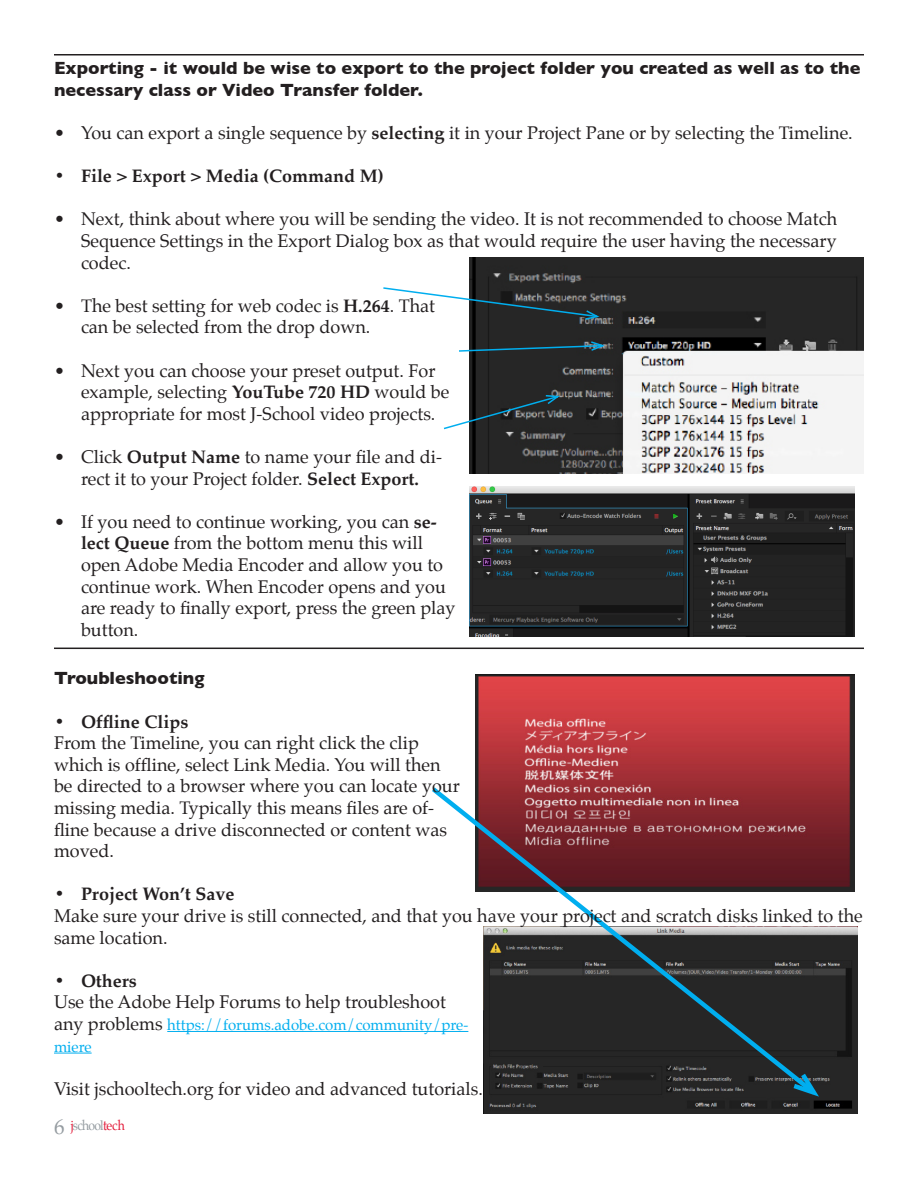
<style>
.page{position:relative;width:918px;height:1188px;background:#fff}
.page>*{position:absolute;margin:0;border:0;box-sizing:border-box;transform-origin:0 0}
.Body_copy{font:18px/21.6px "Palatino";color:#231f20}
.subhead{font:700 18px/21.6px "Gill Sans";color:#231f20}
.t1{font:700 18px "Palatino";color:#231f20}
.Body_copy-2{font:15px/21.6px "Palatino";color:#00aeef}
.t2{font:13.35px "Palatino";letter-spacing:-.06em;color:#959ca1;scale:.92 1}
.s1{font-weight:700}
.s2{font-size:18px;color:#231f20}
.s3{font-size:21px}
.s4{color:#e21736}
</style>
<div class="page">
<img style="left:475px;top:675px;width:380px;height:216px">
<img style="left:484px;top:926px;width:373px;height:187px">
<svg style="left:432px;top:783px;width:388px;height:316px"></svg>
<svg style="left:789px;top:1069px;width:35px;height:32px"></svg>
<hr style="left:167px;top:1031px;width:301px;height:1px;background:#00aeef">
<hr style="left:54px;top:1053px;width:38px;height:1px;background:#00aeef">
<hr style="left:54px;top:648px;width:810px;height:1px;background:#231f20">
<hr style="left:54px;top:54px;width:810px;height:2px;background:#231f20">
<img style="left:469px;top:257px;width:395px;height:217px">
<svg style="left:383px;top:286px;width:219px;height:35px"></svg>
<svg style="left:459px;top:340px;width:148px;height:13px;background:#2f464e"></svg>
<svg style="left:444px;top:394px;width:118px;height:36px"></svg>
<img style="left:469px;top:487px;width:386px;height:149px">
<p class="subhead" style="left:54px;top:57px;width:808px">Exporting - it would be wise to export to the project folder you created as well as to the necessary class or Video Transfer folder.</p>
<p class="Body_copy" style="left:54px;top:122px;width:800px">• You can export a single sequence by <span class="s1">selecting</span> it in your Project Pane or by selecting the Timeline.</p>
<p class="t1" style="left:54px;top:161px;width:331px">• File &gt; Export &gt; Media (Command M)</p>
<p class="Body_copy" style="left:81px;top:208px;width:758px;text-align:justify;text-indent:-27px">• Next, think about where you will be sending the video. It is not recommended to choose Match Sequence Settings in the Export Dialog box as that would require the user having the necessary codec.</p>
<p class="Body_copy" style="left:81px;top:295px;width:356px;text-indent:-27px">• The best setting for web codec is <span class="s1">H.264</span>. That can be selected from the drop down.</p>
<p class="Body_copy" style="left:81px;top:360px;width:370px;text-indent:-27px">• Next you can choose your preset output. For example, selecting <span class="s1">YouTube 720 HD</span> would be appropriate for most J-School video projects.</p>
<p class="Body_copy" style="left:54px;top:446px;width:390px;text-align:center">• Click <span class="s1">Output Name</span> to name your file and di&shy;rect it to your Project folder. <span class="s1">Select Export.</span></p>
<p class="Body_copy" style="left:81px;top:511px;width:376px;text-indent:-27px">• If you need to continue working, you can <span class="s1">se&shy;lect Queue</span> from the bottom menu this will open Adobe Media Encoder and allow you to continue work. When Encoder opens and you are ready to finally export, press the green play button.</p>
<p class="subhead" style="left:54px;top:667px;width:152px">Troubleshooting</p>
<p class="t1" style="left:54px;top:706px;width:136px">• Offline Clips</p>
<p class="Body_copy" style="left:54px;top:732px;width:407px">From the Timeline, you can right click the clip which is offline, select Link Media. You will then be directed to a browser where you can locate your missing media. Typically this means files are of&shy;fline because a drive disconnected or content was moved.</p>
<p class="t1" style="left:54px;top:879px;width:182px">• Project Won’t Save</p>
<p class="Body_copy" style="left:54px;top:905px;width:810px">Make sure your drive is still connected, and that you have your project and scratch disks linked to the same location.</p>
<p class="t1" style="left:54px;top:965px;width:84px">• Others</p>
<p class="Body_copy" style="left:54px;top:991px;width:393px">Use the Adobe Help Forums to help troubleshoot</p>
<p class="Body_copy-2" style="left:54px;top:1014px;width:416px"><span class="s2">any problems</span> https://forums.adobe.com/community/pre&shy;miere</p>
<p class="Body_copy" style="left:54px;top:1078px;width:430px">Visit jschooltech.org for video and advanced tutorials.</p>
<p class="t2" style="left:54px;top:1114px;width:78px"><span class="s3">6</span> <span class="s4">j</span>school<span class="s4">tech</span></p>
</div>
